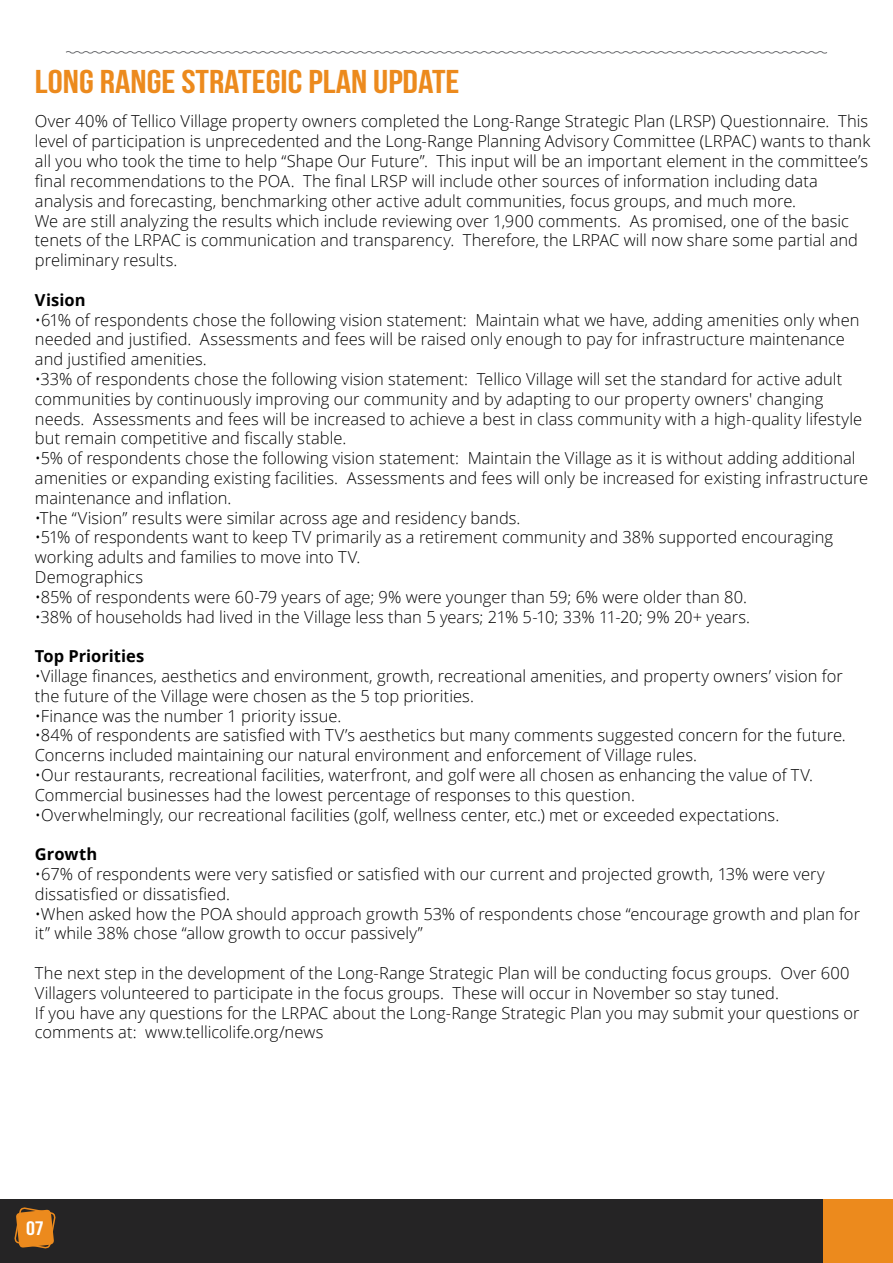
<style>
.page{position:relative;width:893px;height:1263px;background:#fff}
.page>*{position:absolute;margin:0;border:0;box-sizing:border-box;transform-origin:0 0}
.t1{font:700 33px "Bebas Neue";color:#ec8a1d;scale:1.15 1}
.t2{font:700 19.5px "Bebas Neue";color:#fff;scale:1.15 1}
.t3{font:300 16.5px/19.8px "Open Sans";color:#000}
.t4{font:700 16.5px "Open Sans";color:#000}
</style>
<div class="page">
<div style="left:0;top:1199px;width:893px;height:64px;background:#252425"></div>
<div style="left:823px;top:1199px;width:70px;height:64px;background:#ec8a1d"></div>
<svg style="left:14px;top:1207px;width:42px;height:42px"></svg>
<svg style="left:66px;top:51px;width:762px;height:3px"></svg>
<h1 class="t1" style="left:35px;top:63px;width:371px">LONG RANGE STRATEGIC PLAN UPDATE</h1>
<p class="t3" style="left:35px;top:111px;width:837px">Over 40% of Tellico Village property owners completed the Long-Range Strategic Plan (LRSP) Questionnaire. This level of participation is unprecedented and the Long-Range Planning Advisory Committee (LRPAC) wants to thank all you who took the time to help “Shape Our Future”. This input will be an important element in the committee’s final recommendations to the POA. The final LRSP will include other sources of information including data analysis and forecasting, benchmarking other active adult communities, focus groups, and much more.<br>We are still analyzing the results which include reviewing over 1,900 comments. As promised, one of the basic tenets of the LRPAC is communication and transparency. Therefore, the LRPAC will now share some partial and preliminary results.</p>
<p class="t4" style="left:35px;top:288px;width:52px">Vision</p>
<p class="t3" style="left:35px;top:309px;width:826px">•61% of respondents chose the following vision statement: Maintain what we have, adding amenities only when needed and justified. Assessments and fees will be raised only enough to pay for infrastructure maintenance and justified amenities.</p>
<p class="t3" style="left:35px;top:369px;width:829px">•33% of respondents chose the following vision statement: Tellico Village will set the standard for active adult communities by continuously improving our community and by adapting to our property owners' changing needs. Assessments and fees will be increased to achieve a best in class community with a high-quality lifestyle but remain competitive and fiscally stable.</p>
<p class="t3" style="left:35px;top:448px;width:835px">•5% of respondents chose the following vision statement: Maintain the Village as it is without adding additional amenities or expanding existing facilities. Assessments and fees will only be increased for existing infrastructure maintenance and inflation.</p>
<p class="t3" style="left:35px;top:507px;width:487px">•The “Vision” results were similar across age and residency bands.</p>
<p class="t3" style="left:35px;top:527px;width:800px">•51% of respondents want to keep TV primarily as a retirement community and 38% supported encouraging working adults and families to move into TV.<br>Demographics</p>
<p class="t3" style="left:35px;top:586px;width:713px">•85% of respondents were 60-79 years of age; 9% were younger than 59; 6% were older than 80.</p>
<p class="t3" style="left:35px;top:606px;width:717px">•38% of households had lived in the Village less than 5 years; 21% 5-10; 33% 11-20; 9% 20+ years.</p>
<p class="t4" style="left:35px;top:644px;width:111px">Top Priorities</p>
<p class="t3" style="left:35px;top:666px;width:809px">•Village finances, aesthetics and environment, growth, recreational amenities, and property owners’ vision for the future of the Village were chosen as the 5 top priorities.</p>
<p class="t3" style="left:35px;top:705px;width:308px">•Finance was the number 1 priority issue.</p>
<p class="t3" style="left:35px;top:725px;width:812px">•84% of respondents are satisfied with TV’s aesthetics but many comments suggested concern for the future.<br>Concerns included maintaining our natural environment and enforcement of Village rules.</p>
<p class="t3" style="left:35px;top:765px;width:780px">•Our restaurants, recreational facilities, waterfront, and golf were all chosen as enhancing the value of TV.<br>Commercial businesses had the lowest percentage of responses to this question.</p>
<p class="t3" style="left:35px;top:804px;width:746px">•Overwhelmingly, our recreational facilities (golf, wellness center, etc.) met or exceeded expectations.</p>
<p class="t4" style="left:35px;top:842px;width:64px">Growth</p>
<p class="t3" style="left:35px;top:864px;width:791px">•67% of respondents were very satisfied or satisfied with our current and projected growth, 13% were very dissatisfied or dissatisfied.</p>
<p class="t3" style="left:35px;top:903px;width:827px">•When asked how the POA should approach growth 53% of respondents chose “encourage growth and plan for it” while 38% chose “allow growth to occur passively”</p>
<p class="t3" style="left:35px;top:963px;width:826px">The next step in the development of the Long-Range Strategic Plan will be conducting focus groups. Over 600<br>Villagers volunteered to participate in the focus groups. These will occur in November so stay tuned.<br>If you have any questions for the LRPAC about the Long-Range Strategic Plan you may submit your questions or comments at: www.tellicolife.org/news</p>
<p class="t2" style="left:26px;top:1218px;width:17px">07</p>
</div>
